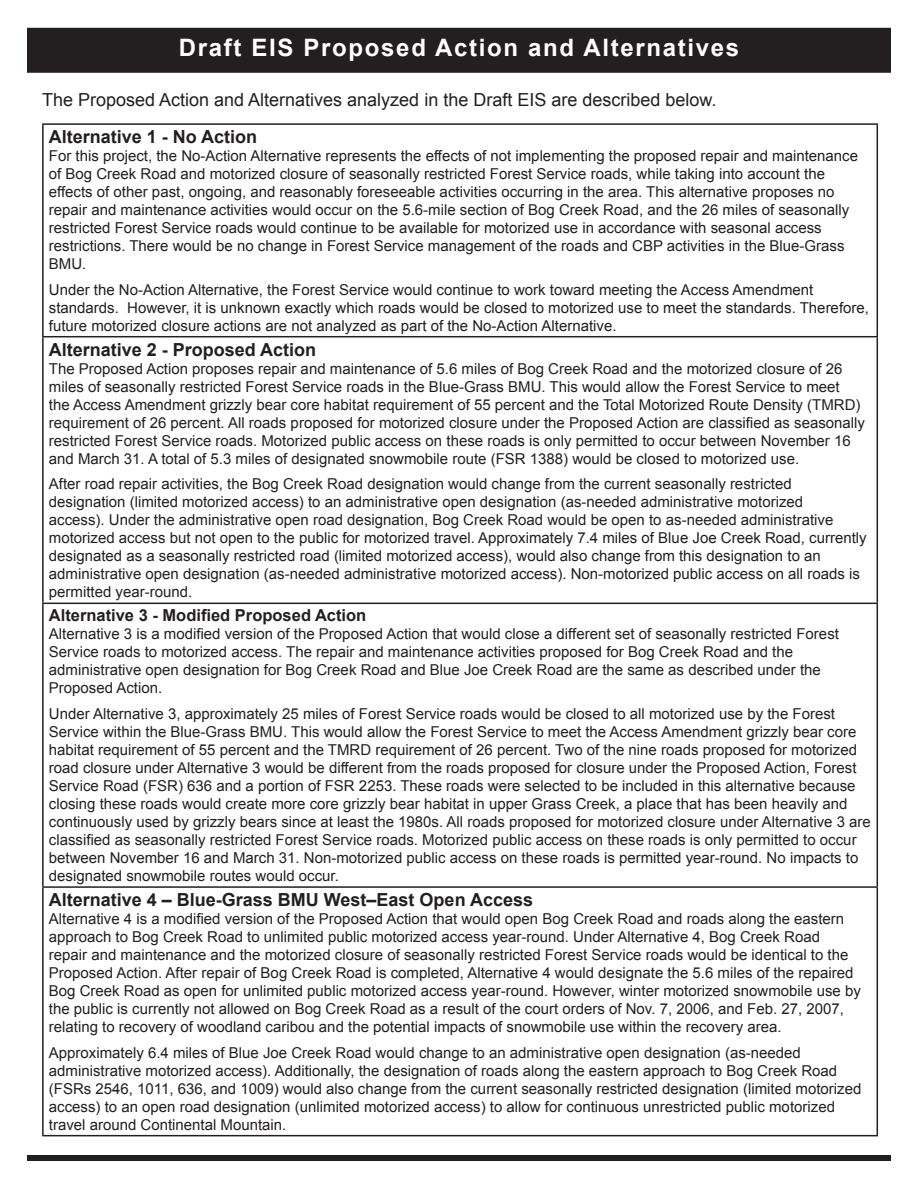
<style>
.page{position:relative;width:918px;height:1188px;background:#fff}
.page>*{position:absolute;margin:0;border:0;box-sizing:border-box;transform-origin:0 0}
.t1{font:700 24px "Arial";letter-spacing:.07em;color:#fff}
.t2{font:700 18px "Arial";color:#231f20}
.t3{font:18px "Arial";color:#231f20}
.t4{font:700 16.5px "Arial";color:#231f20}
.t5{font:15px/18px "Arial";color:#231f20}
</style>
<div class="page">
<div style="left:27px;top:1155px;width:864px;height:6px;background:#231f20"></div>
<hr style="left:42px;top:123px;width:836px;height:2px;background:#231f20">
<hr style="left:42px;top:125px;width:2px;height:211px;background:#231f20">
<hr style="left:877px;top:125px;width:1px;height:211px;background:#231f20">
<hr style="left:42px;top:336px;width:836px;height:1px;background:#231f20">
<hr style="left:42px;top:337px;width:2px;height:266px;background:#231f20">
<hr style="left:877px;top:337px;width:1px;height:266px;background:#231f20">
<hr style="left:42px;top:603px;width:836px;height:1px;background:#231f20">
<hr style="left:42px;top:604px;width:2px;height:282px;background:#231f20">
<hr style="left:877px;top:604px;width:1px;height:282px;background:#231f20">
<hr style="left:42px;top:886px;width:836px;height:2px;background:#231f20">
<hr style="left:42px;top:888px;width:2px;height:247px;background:#231f20">
<hr style="left:877px;top:888px;width:1px;height:247px;background:#231f20">
<hr style="left:42px;top:1135px;width:836px;height:1px;background:#231f20">
<div style="left:28px;top:29px;width:862px;height:43px;background:#231f20"></div>
<div style="left:27px;top:28px;width:864px;height:45px;border:2px solid #231f20"></div>
<p class="t1" style="left:179px;top:31px;width:562px">Draft EIS Proposed Action and Alternatives</p>
<p class="t3" style="left:42px;top:88px;width:676px">The Proposed Action and Alternatives analyzed in the Draft EIS are described below.</p>
<p class="t2" style="left:49px;top:125px;width:210px">Alternative 1 - No Action</p>
<p class="t5" style="left:49px;top:147px;width:811px">For this project, the No-Action Alternative represents the effects of not implementing the proposed repair and maintenance of Bog Creek Road and motorized closure of seasonally restricted Forest Service roads, while taking into account the effects of other past, ongoing, and reasonably foreseeable activities occurring in the area. This alternative proposes no repair and maintenance activities would occur on the 5.6-mile section of Bog Creek Road, and the 26 miles of seasonally restricted Forest Service roads would continue to be available for motorized use in accordance with seasonal access restrictions. There would be no change in Forest Service management of the roads and CBP activities in the Blue-Grass BMU.</p>
<p class="t5" style="left:49px;top:281px;width:822px">Under the No-Action Alternative, the Forest Service would continue to work toward meeting the Access Amendment standards. However, it is unknown exactly which roads would be closed to motorized use to meet the standards. Therefore, future motorized closure actions are not analyzed as part of the No-Action Alternative.</p>
<p class="t2" style="left:49px;top:337px;width:269px">Alternative 2 - Proposed Action</p>
<p class="t5" style="left:49px;top:360px;width:818px">The Proposed Action proposes repair and maintenance of 5.6 miles of Bog Creek Road and the motorized closure of 26 miles of seasonally restricted Forest Service roads in the Blue-Grass BMU. This would allow the Forest Service to meet<br>the Access Amendment grizzly bear core habitat requirement of 55 percent and the Total Motorized Route Density (TMRD) requirement of 26 percent. All roads proposed for motorized closure under the Proposed Action are classified as seasonally restricted Forest Service roads. Motorized public access on these roads is only permitted to occur between November 16 and March 31. A total of 5.3 miles of designated snowmobile route (FSR 1388) would be closed to motorized use.</p>
<p class="t5" style="left:49px;top:475px;width:819px">After road repair activities, the Bog Creek Road designation would change from the current seasonally restricted designation (limited motorized access) to an administrative open designation (as-needed administrative motorized<br>access). Under the administrative open road designation, Bog Creek Road would be open to as-needed administrative motorized access but not open to the public for motorized travel. Approximately 7.4 miles of Blue Joe Creek Road, currently designated as a seasonally restricted road (limited motorized access), would also change from this designation to an administrative open designation (as-needed administrative motorized access). Non-motorized public access on all roads is permitted year-round.</p>
<p class="t4" style="left:49px;top:605px;width:319px">Alternative 3 - Modified Proposed Action</p>
<p class="t5" style="left:49px;top:625px;width:792px">Alternative 3 is a modified version of the Proposed Action that would close a different set of seasonally restricted Forest Service roads to motorized access. The repair and maintenance activities proposed for Bog Creek Road and the administrative open designation for Bog Creek Road and Blue Joe Creek Road are the same as described under the Proposed Action.</p>
<p class="t5" style="left:49px;top:705px;width:824px">Under Alternative 3, approximately 25 miles of Forest Service roads would be closed to all motorized use by the Forest Service within the Blue-Grass BMU. This would allow the Forest Service to meet the Access Amendment grizzly bear core habitat requirement of 55 percent and the TMRD requirement of 26 percent. Two of the nine roads proposed for motorized road closure under Alternative 3 would be different from the roads proposed for closure under the Proposed Action, Forest Service Road (FSR) 636 and a portion of FSR 2253. These roads were selected to be included in this alternative because closing these roads would create more core grizzly bear habitat in upper Grass Creek, a place that has been heavily and continuously used by grizzly bears since at least the 1980s. All roads proposed for motorized closure under Alternative 3 are classified as seasonally restricted Forest Service roads. Motorized public access on these roads is only permitted to occur between November 16 and March 31. Non-motorized public access on these roads is permitted year-round. No impacts to designated snowmobile routes would occur.</p>
<p class="t2" style="left:49px;top:888px;width:486px">Alternative 4 – Blue-Grass BMU West–East Open Access</p>
<p class="t5" style="left:49px;top:910px;width:814px">Alternative 4 is a modified version of the Proposed Action that would open Bog Creek Road and roads along the eastern approach to Bog Creek Road to unlimited public motorized access year-round. Under Alternative 4, Bog Creek Road repair and maintenance and the motorized closure of seasonally restricted Forest Service roads would be identical to the Proposed Action. After repair of Bog Creek Road is completed, Alternative 4 would designate the 5.6 miles of the repaired Bog Creek Road as open for unlimited public motorized access year-round. However, winter motorized snowmobile use by the public is currently not allowed on Bog Creek Road as a result of the court orders of Nov. 7, 2006, and Feb. 27, 2007, relating to recovery of woodland caribou and the potential impacts of snowmobile use within the recovery area.</p>
<p class="t5" style="left:49px;top:1044px;width:814px">Approximately 6.4 miles of Blue Joe Creek Road would change to an administrative open designation (as-needed administrative motorized access). Additionally, the designation of roads along the eastern approach to Bog Creek Road (FSRs 2546, 1011, 636, and 1009) would also change from the current seasonally restricted designation (limited motorized access) to an open road designation (unlimited motorized access) to allow for continuous unrestricted public motorized travel around Continental Mountain.</p>
</div>
